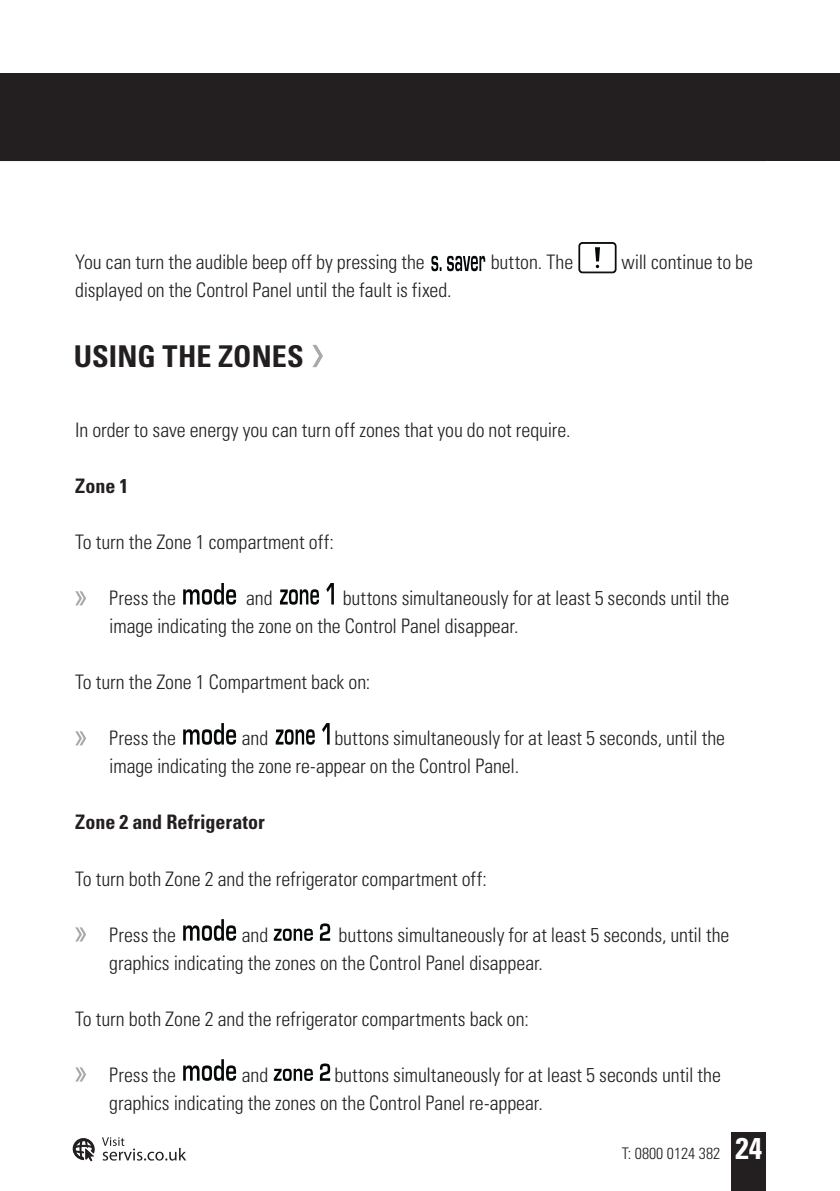
<style>
.page{position:relative;width:840px;height:1191px;background:#fff}
.page>*{position:absolute;margin:0;border:0;box-sizing:border-box;transform-origin:0 0}
.t1{font:700 condensed 30px "Univers LT Std";color:#231f20}
.t2{font:300 condensed 20px/28px "Univers LT Std";letter-spacing:-.005em;color:#231f20}
.t3{font:700 condensed 20px "Univers LT Std";color:#231f20}
.t4{font:300 condensed 16px "Univers LT Std";color:#231f20}
.s1{font-weight:700;font-size:30px;color:#fff}
</style>
<div class="page">
<div style="left:730px;top:1132px;width:35px;height:59px;background:#231f20"></div>
<svg style="left:72px;top:1137px;width:114px;height:25px"></svg>
<div style="left:0;top:73px;width:839px;height:88px;background:#231f20"></div>
<svg style="left:431px;top:256px;width:54px;height:15px"></svg>
<div style="left:578px;top:242px;width:38px;height:31px;border:1px solid #040809;border-radius:3px"></div>
<svg style="left:578px;top:243px;width:37px;height:30px"></svg>
<svg style="left:75px;top:591px;width:11px;height:14px"></svg>
<svg style="left:183px;top:583px;width:53px;height:21px"></svg>
<svg style="left:280px;top:583px;width:54px;height:21px"></svg>
<svg style="left:75px;top:731px;width:11px;height:14px"></svg>
<svg style="left:183px;top:723px;width:53px;height:21px"></svg>
<svg style="left:275px;top:723px;width:54px;height:21px"></svg>
<svg style="left:75px;top:927px;width:11px;height:14px"></svg>
<svg style="left:183px;top:919px;width:53px;height:21px"></svg>
<svg style="left:273px;top:923px;width:57px;height:18px"></svg>
<svg style="left:75px;top:1067px;width:11px;height:14px"></svg>
<svg style="left:183px;top:1059px;width:53px;height:21px"></svg>
<svg style="left:273px;top:1063px;width:57px;height:18px"></svg>
<svg style="left:312px;top:345px;width:11px;height:22px"></svg>
<p class="t2" style="left:75px;top:249px;width:351px">You can turn the audible beep off by pressing the</p>
<p class="t2" style="left:490px;top:249px;width:84px">button. The</p>
<p class="t2" style="left:621px;top:249px;width:133px">will continue to be</p>
<p class="t2" style="left:75px;top:277px;width:378px">displayed on the Control Panel until the fault is fixed.</p>
<h1 class="t1" style="left:74px;top:342px;width:231px">USING THE ZONES</h1>
<p class="t2" style="left:75px;top:417px;width:496px">In order to save energy you can turn off zones that you do not require.</p>
<p class="t3" style="left:75px;top:477px;width:55px">Zone 1</p>
<p class="t2" style="left:75px;top:529px;width:260px">To turn the Zone 1 compartment off:</p>
<p class="t2" style="left:109px;top:585px;width:68px">Press the</p>
<p class="t2" style="left:246px;top:585px;width:28px">and</p>
<p class="t2" style="left:109px;top:585px;width:621px;text-indent:233px">buttons simultaneously for at least 5 seconds until the image indicating the zone on the Control Panel disappear.</p>
<p class="t2" style="left:75px;top:669px;width:296px">To turn the Zone 1 Compartment back on:</p>
<p class="t2" style="left:109px;top:725px;width:68px">Press the</p>
<p class="t2" style="left:242px;top:725px;width:28px">and</p>
<p class="t2" style="left:109px;top:725px;width:617px;text-indent:225px">buttons simultaneously for at least 5 seconds, until the image indicating the zone re-appear on the Control Panel.</p>
<p class="t3" style="left:75px;top:813px;width:191px">Zone 2 and Refrigerator</p>
<p class="t2" style="left:75px;top:865px;width:413px">To turn both Zone 2 and the refrigerator compartment off:</p>
<p class="t2" style="left:109px;top:921px;width:68px">Press the</p>
<p class="t2" style="left:242px;top:921px;width:28px">and</p>
<p class="t2" style="left:109px;top:921px;width:621px;text-indent:229px">buttons simultaneously for at least 5 seconds, until the graphics indicating the zones on the Control Panel disappear.</p>
<p class="t2" style="left:75px;top:1005px;width:455px">To turn both Zone 2 and the refrigerator compartments back on:</p>
<p class="t2" style="left:109px;top:1061px;width:68px">Press the</p>
<p class="t2" style="left:242px;top:1061px;width:28px">and</p>
<p class="t2" style="left:109px;top:1061px;width:612px;text-indent:225px">buttons simultaneously for at least 5 seconds until the graphics indicating the zones on the Control Panel re-appear.</p>
<p class="t4" style="left:621px;top:1145px;width:142px">T: 0800 0124 382 <span class="s1">24</span></p>
</div>
